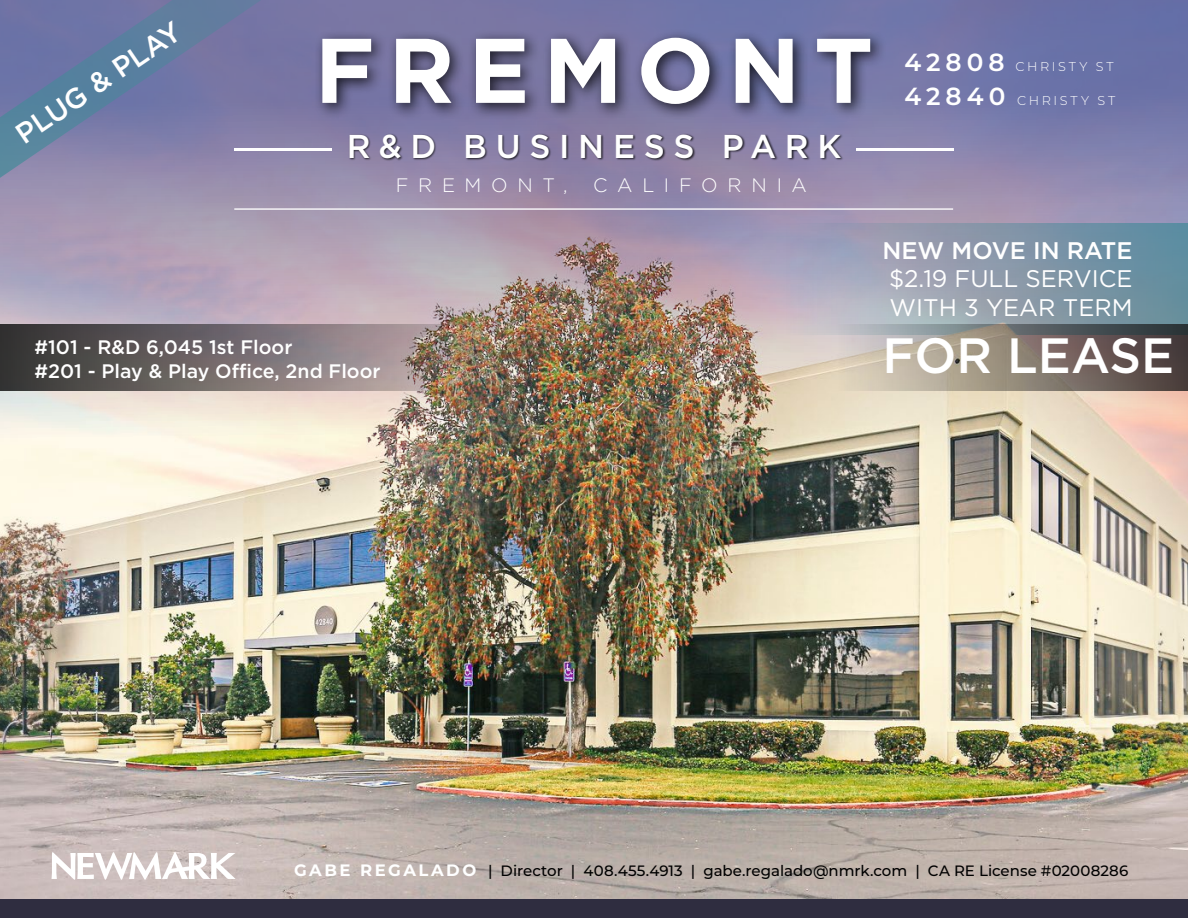
<style>
.page{position:relative;width:1188px;height:918px;background:#fff}
.page>*{position:absolute;margin:0;border:0;box-sizing:border-box;transform-origin:0 0}
.t1{font:700 91.5px "Gotham";letter-spacing:.15em;color:#fff}
.t2{font:500 49.5px "Gotham";color:#fff}
.t3{font:500 33px "Gotham";letter-spacing:.26em;color:#fff}
.t4{font:500 28.5px "Gotham";color:#fff}
.t5{font:24px/28.8px "Gotham";color:#fff}
.t6{font:500 24px "Gotham";color:#fff}
.t7{font:500 19.5px/23.4px "Gotham";color:#fff}
.t8{font:300 19.5px "Gotham";letter-spacing:.505em;color:#fff}
.t9{font:500 15px "Montserrat";color:#000}
.t10{font:300 12.75px "Montserrat";letter-spacing:.205em;color:#fff}
.s1{font-weight:600;font-size:24.75px}
.s2{font-weight:700;font-size:16.5px;color:#fff}
</style>
<div class="page">
<img style="left:0;top:648px;width:1188px;height:252px">
<div style="left:0;top:900px;width:1188px;height:18px;background:#2f2d40"></div>
<img style="left:0;top:0;width:1188px;height:648px">
<svg style="left:0;top:0;width:468px;height:251px;background:#8586a9"></svg>
<div style="left:349px;top:133px;width:495px;height:29px;background:#000;opacity:.75"></div>
<div style="left:314px;top:29px;width:573px;height:91px;background:#000;opacity:.75"></div>
<hr style="left:234px;top:208px;width:719px;height:2px;background:#fff">
<hr style="left:235px;top:148px;width:97px;height:3px;background:#fff">
<hr style="left:856px;top:148px;width:97px;height:3px;background:#fff">
<svg style="left:52px;top:852px;width:184px;height:28px"></svg>
<img style="left:580px;top:223px;width:608px;height:112px">
<img style="left:0;top:324px;width:540px;height:67px">
<svg style="left:837px;top:324px;width:351px;height:67px;background:#8d837b"></svg>
<h3 class="t4" style="left:8px;top:121px;width:195px;rotate:-34deg">PLUG &amp; PLAY</h3>
<h1 class="t1" style="left:315px;top:10px;width:560px">FREMONT</h1>
<h3 class="t3" style="left:347px;top:125px;width:496px">R&amp;D BUSINESS PARK</h3>
<h3 class="t8" style="left:396px;top:172px;width:173px">FREMONT,</h3>
<h3 class="t8" style="left:593px;top:172px;width:215px">CALIFORNIA</h3>
<p class="t10" style="left:905px;top:58px;width:211px"><span class="s1">42808</span> CHRISTY ST</p>
<p class="t10" style="left:905px;top:92px;width:212px"><span class="s1">42840</span> CHRISTY ST</p>
<h3 class="t6" style="left:883px;top:234px;width:252px">NEW MOVE IN RATE</h3>
<h3 class="t5" style="left:889px;top:264px;width:245px">$2.19 FULL SERVICE<br>WITH 3 YEAR TERM</h3>
<h3 class="t7" style="left:35px;top:336px;width:348px">#101 - R&amp;D 6,045 1st Floor<br>#201 - Play &amp; Play Office, 2nd Floor</h3>
<h2 class="t2" style="left:882px;top:323px;width:294px">FOR LEASE</h2>
<p class="t9" style="left:294px;top:860px;width:836px"><span class="s2">GABE REGALADO</span> | Director | 408.455.4913 | gabe.regalado@nmrk.com | CA RE License #02008286</p>
</div>
